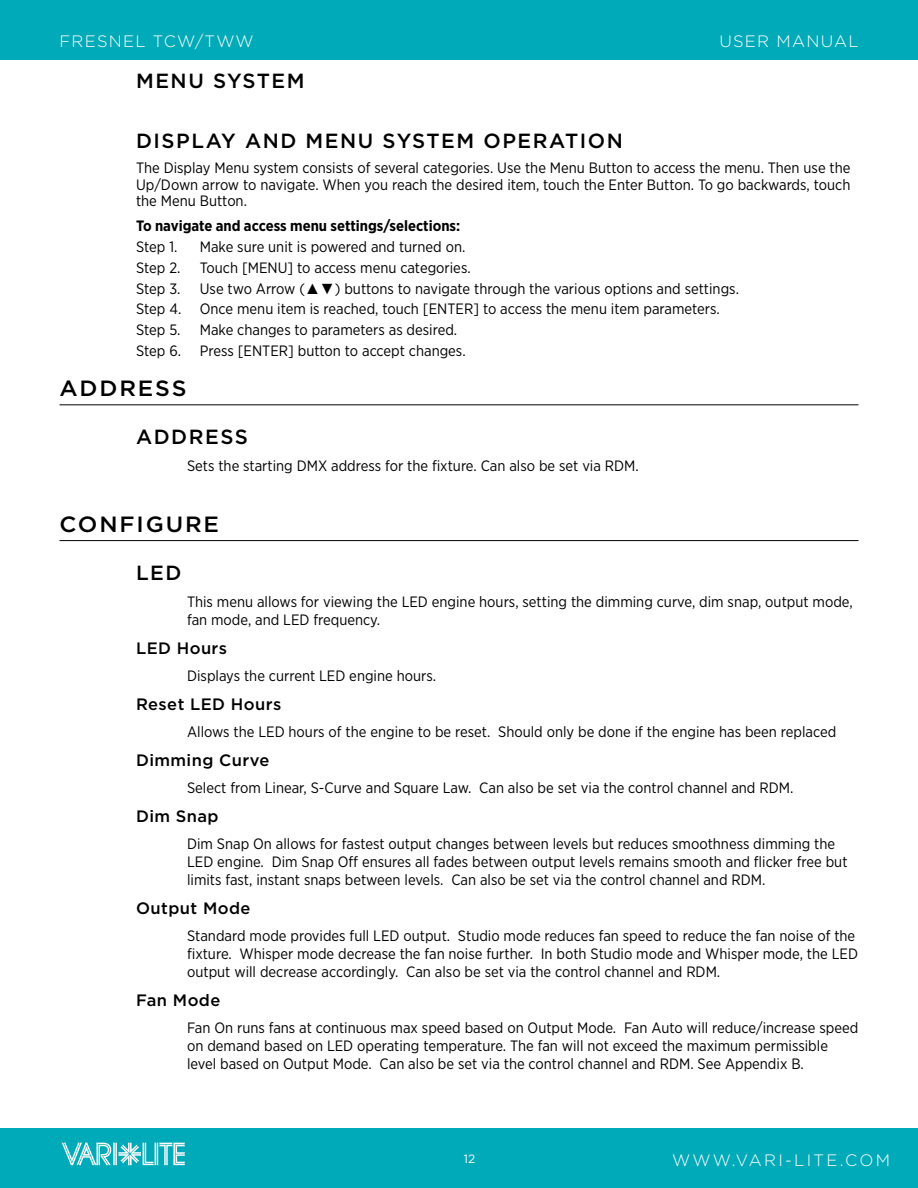
<style>
.page{position:relative;width:918px;height:1188px;background:#fff}
.page>*{position:absolute;margin:0;border:0;box-sizing:border-box;transform-origin:0 0}
.HEADING_1{font:500 22.05px "Gotham";letter-spacing:.08em;color:#000;scale:1.05 1}
.HEADING_2_plain{font:500 20.4px "Gotham";letter-spacing:.075em;color:#000}
.HEADING_4{font:500 16.5px "Gotham";letter-spacing:.025em;color:#000}
.t1{font:300 16.5px "Gotham";letter-spacing:.075em;color:#fff}
.t2{font:300 16.5px "Gotham";letter-spacing:.13em;color:#fff}
.Body_indented{font:15px/18px "Gotham Narrow";color:#000}
.Body{font:15px/16.5px "Gotham Narrow";color:#000;text-align:justify}
.Step_Intro{font:700 15px "Gotham Narrow";color:#000}
.t3{font:12px "Gotham";color:#fff}
.s1{font-family:"Arial"}
</style>
<div class="page">
<div style="left:0;top:1128px;width:918px;height:60px;background:#00aab8"></div>
<div style="left:0;top:0;width:918px;height:60px;background:#00aab8"></div>
<svg style="left:61px;top:1142px;width:124px;height:23px"></svg>
<hr style="left:60px;top:404px;width:798px;height:1px;background:#000">
<hr style="left:60px;top:540px;width:798px;height:1px;background:#000">
<p class="t1" style="left:60px;top:31px;width:196px">FRESNEL TCW/TWW</p>
<p class="HEADING_2_plain" style="left:136px;top:67px;width:170px">MENU SYSTEM</p>
<p class="t1" style="left:719px;top:31px;width:141px">USER MANUAL</p>
<p class="HEADING_2_plain" style="left:136px;top:128px;width:488px">DISPLAY AND MENU SYSTEM OPERATION</p>
<p class="Body" style="left:136px;top:160px;width:716px">The Display Menu system consists of several categories. Use the Menu Button to access the menu. Then use the Up/Down arrow to navigate. When you reach the desired item, touch the Enter Button. To go backwards, touch the Menu Button.</p>
<p class="Step_Intro" style="left:136px;top:216px;width:326px">To navigate and access menu settings/selections:</p>
<p class="Body_indented" style="left:136px;top:238px;width:43px">Step 1.</p>
<p class="Body_indented" style="left:200px;top:238px;width:267px">Make sure unit is powered and turned on.</p>
<p class="Body_indented" style="left:136px;top:258px;width:46px">Step 2.</p>
<p class="Body_indented" style="left:200px;top:258px;width:272px">Touch [MENU] to access menu categories.</p>
<p class="Body_indented" style="left:136px;top:279px;width:46px">Step 3.</p>
<p class="Body_indented" style="left:200px;top:279px;width:541px">Use two Arrow (<span class="s1">▲▼</span>) buttons to navigate through the various options and settings.</p>
<p class="Body_indented" style="left:136px;top:300px;width:585px">Step 4. Once menu item is reached, touch [ENTER] to access the menu item parameters.</p>
<p class="Body_indented" style="left:136px;top:321px;width:46px">Step 5.</p>
<p class="Body_indented" style="left:200px;top:321px;width:259px">Make changes to parameters as desired.</p>
<p class="Body_indented" style="left:136px;top:341px;width:331px">Step 6. Press [ENTER] button to accept changes.</p>
<p class="HEADING_1" style="left:60px;top:374px;width:122px">ADDRESS</p>
<p class="HEADING_2_plain" style="left:136px;top:424px;width:113px">ADDRESS</p>
<p class="Body_indented" style="left:187px;top:456px;width:453px">Sets the starting DMX address for the fixture. Can also be set via RDM.</p>
<p class="HEADING_1" style="left:60px;top:510px;width:153px">CONFIGURE</p>
<p class="HEADING_2_plain" style="left:136px;top:560px;width:47px">LED</p>
<p class="Body_indented" style="left:187px;top:592px;width:667px">This menu allows for viewing the LED engine hours, setting the dimming curve, dim snap, output mode, fan mode, and LED frequency.</p>
<p class="HEADING_4" style="left:136px;top:638px;width:93px">LED Hours</p>
<p class="Body_indented" style="left:187px;top:666px;width:251px">Displays the current LED engine hours.</p>
<p class="HEADING_4" style="left:136px;top:694px;width:147px">Reset LED Hours</p>
<p class="Body_indented" style="left:187px;top:722px;width:651px">Allows the LED hours of the engine to be reset. Should only be done if the engine has been replaced</p>
<p class="HEADING_4" style="left:136px;top:750px;width:135px">Dimming Curve</p>
<p class="Body_indented" style="left:187px;top:778px;width:608px">Select from Linear, S-Curve and Square Law. Can also be set via the control channel and RDM.</p>
<p class="HEADING_4" style="left:136px;top:806px;width:84px">Dim Snap</p>
<p class="Body_indented" style="left:187px;top:834px;width:662px">Dim Snap On allows for fastest output changes between levels but reduces smoothness dimming the<br>LED engine. Dim Snap Off ensures all fades between output levels remains smooth and flicker free but limits fast, instant snaps between levels. Can also be set via the control channel and RDM.</p>
<p class="HEADING_4" style="left:136px;top:898px;width:116px">Output Mode</p>
<p class="Body_indented" style="left:187px;top:926px;width:672px">Standard mode provides full LED output. Studio mode reduces fan speed to reduce the fan noise of the fixture. Whisper mode decrease the fan noise further. In both Studio mode and Whisper mode, the LED output will decrease accordingly. Can also be set via the control channel and RDM.</p>
<p class="HEADING_4" style="left:136px;top:990px;width:86px">Fan Mode</p>
<p class="Body_indented" style="left:187px;top:1018px;width:673px">Fan On runs fans at continuous max speed based on Output Mode. Fan Auto will reduce/increase speed on demand based on LED operating temperature. The fan will not exceed the maximum permissible level based on Output Mode. Can also be set via the control channel and RDM. See Appendix B.</p>
<p class="t3" style="left:464px;top:1152px;width:13px">12</p>
<p class="t2" style="left:672px;top:1150px;width:219px">WWW.VARI-LITE.COM</p>
</div>
